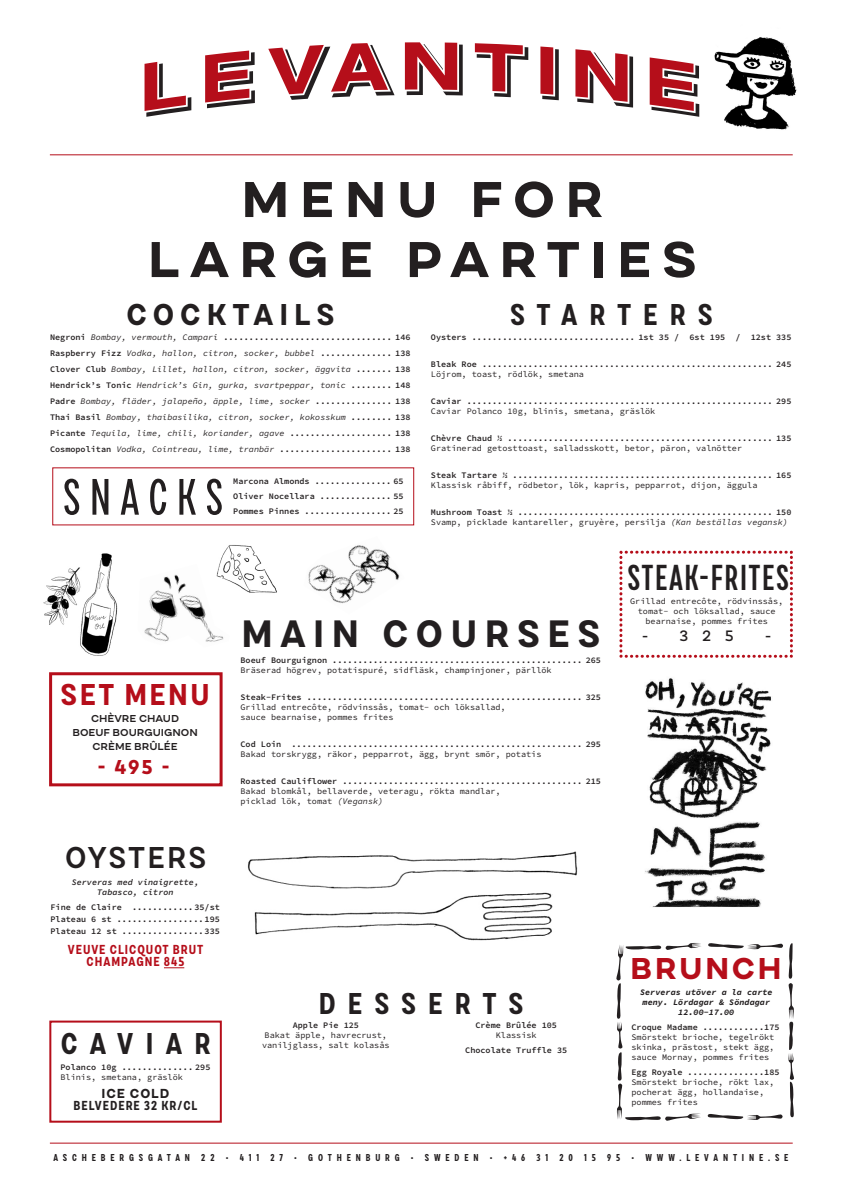
<style>
.page{position:relative;width:842px;height:1191px;background:#fff}
.page>*{position:absolute;margin:0;border:0;box-sizing:border-box;transform-origin:0 0}
.t1{font:500 51px "Draft H";letter-spacing:.18em;color:#231f20}
.t2{font:700 50px/60px "Draft A";letter-spacing:.2em;color:#231f20;text-align:center}
.t3{font:700 38px "Draft D";letter-spacing:.2em;color:#231f20}
.t4{font:600 36px "Draft H";letter-spacing:.04em;color:#231f20}
.t5{font:700 30px "Draft F";letter-spacing:.4em;color:#231f20}
.t6{font:700 30px "Draft D";letter-spacing:.2em;color:#231f20}
.t7{font:700 30px "Draft E";letter-spacing:.08em;color:#b50e1a}
.t8{font:600 30px "Draft D";letter-spacing:.065em;color:#231f20}
.t9{font:700 30px "Draft B";letter-spacing:.08em;color:#b50e1a}
.t10{font:700 20px "Draft C";color:#b50e1a}
.t11{font:500 15px "Draft A";color:#231f20}
.t12{font:700 13px/12px "Draft F";letter-spacing:.075em;color:#b50e1a;text-align:center}
.t13{font:700 13px "Draft F";letter-spacing:.075em;color:#231f20}
.t14{font:700 13px "Draft C";letter-spacing:.075em;color:#231f20}
.t15{font:700 10px "Draft G";letter-spacing:.485em;color:#231f20}
.t16{font:600 10px/14px "Draft A";color:#231f20;text-align:center}
.t17{font:8.5px/10px "Source Code Variable";color:#231f20}
.t18{font:italic 8.5px/16px "Source Code Variable";color:#231f20;text-align:center}
.s1{font-style:normal}
.s2{font-style:italic}
</style>
<div class="page">
<img style="left:645px;top:678px;width:126px;height:229px">
<svg style="left:164px;top:967px;width:20px;height:1px"></svg>
<div style="left:49px;top:672px;width:174px;height:114px;border:3px solid #b50e1a"></div>
<svg style="left:619px;top:550px;width:174px;height:108px"></svg>
<svg style="left:144px;top:62px;width:48px;height:55px"></svg>
<svg style="left:205px;top:50px;width:50px;height:59px"></svg>
<svg style="left:268px;top:42px;width:195px;height:58px"></svg>
<svg style="left:474px;top:43px;width:55px;height:55px"></svg>
<svg style="left:540px;top:46px;width:19px;height:55px"></svg>
<svg style="left:575px;top:49px;width:59px;height:59px"></svg>
<svg style="left:649px;top:57px;width:51px;height:60px"></svg>
<hr style="left:50px;top:1142px;width:743px;height:1px;background:#b50e1a">
<hr style="left:50px;top:154px;width:743px;height:1px;background:#b50e1a">
<svg style="left:708px;top:943px;width:86px;height:177px"></svg>
<svg style="left:616px;top:943px;width:85px;height:178px"></svg>
<img style="left:714px;top:37px;width:83px;height:93px">
<img style="left:144px;top:574px;width:80px;height:68px">
<img style="left:308px;top:545px;width:92px;height:59px">
<img style="left:208px;top:545px;width:69px;height:60px">
<img style="left:43px;top:553px;width:75px;height:103px">
<div style="left:49px;top:1020px;width:173px;height:102px;border:2px solid #b50e1a"></div>
<img style="left:247px;top:851px;width:331px;height:35px">
<img style="left:254px;top:886px;width:299px;height:55px">
<h2 class="t2" style="left:147px;top:170px;width:551px">MENU FOR<br>LARGE PARTIES</h2>
<h3 class="t6" style="left:126px;top:296px;width:210px">COCKTAILS</h3>
<p class="t18" style="left:50px;top:329px;width:362px;text-align:justify"><span class="s1">Negroni</span> Bombay, vermouth, Campari <span class="s1">................................. 146<br>Raspberry Fizz</span> Vodka, hallon, citron, socker, bubbel <span class="s1">.............. 138<br>Clover Club</span> Bombay, Lillet, hallon, citron, socker, äggvita <span class="s1">....... 138<br>Hendrick’s Tonic</span> Hendrick’s Gin, gurka, svartpeppar, tonic <span class="s1">........ 148<br>Padre</span> Bombay, fläder, jalapeño, äpple, lime, socker <span class="s1">............... 138<br>Thai Basil</span> Bombay, thaibasilika, citron, socker, kokosskum <span class="s1">........ 138<br>Picante</span> Tequila, lime, chili, koriander, agave <span class="s1">.................... 138<br>Cosmopolitan</span> Vodka, Cointreau, lime, tranbär <span class="s1">...................... 138</span></p>
<h1 class="t1" style="left:63px;top:468px;width:162px">SNACKS</h1>
<p class="t17" style="left:233px;top:474px;width:172px;line-height:15px;text-align:justify">Marcona Almonds ............... 65<br>Oliver Nocellara .............. 55<br>Pommes Pinnes ................. 25</p>
<h3 class="t5" style="left:510px;top:297px;width:204px">STARTERS</h3>
<p class="t17" style="left:431px;top:332px;width:362px">Oysters ................................ 1st 35 / 6st 195 / 12st 335</p>
<p class="t17" style="left:431px;top:359px;width:362px">Bleak Roe ......................................................... 245<br>Löjrom, toast, rödlök, smetana</p>
<p class="t17" style="left:431px;top:396px;width:362px">Caviar ............................................................ 295<br>Caviar Polanco 10g, blinis, smetana, gräslök</p>
<p class="t17" style="left:431px;top:433px;width:362px">Chèvre Chaud ½ .................................................... 135<br>Gratinerad getosttoast, salladsskott, betor, päron, valnötter</p>
<p class="t17" style="left:431px;top:470px;width:362px">Steak Tartare ½ ................................................... 165<br>Klassisk råbiff, rödbetor, lök, kapris, pepparrot, dijon, äggula</p>
<p class="t17" style="left:431px;top:507px;width:362px">Mushroom Toast ½ .................................................. 150<br>Svamp, picklade kantareller, gruyère, persilja <span class="s2">(Kan beställas vegansk)</span></p>
<h3 class="t4" style="left:627px;top:557px;width:163px">STEAK-FRITES</h3>
<h3 class="t7" style="left:61px;top:676px;width:151px">SET MENU</h3>
<p class="t16" style="left:72px;top:712px;width:127px">CHÈVRE CHAUD<br>BOEUF BOURGUIGNON<br>CRÈME BRÛLÉE</p>
<h3 class="t10" style="left:97px;top:754px;width:74px">- 495 -</h3>
<h3 class="t8" style="left:65px;top:839px;width:143px">OYSTERS</h3>
<p class="t18" style="left:72px;top:877px;width:129px;line-height:10.2px">Serveras med vinaigrette,<br>Tabasco, citron</p>
<p class="t17" style="left:51px;top:901px;width:171px;line-height:12px;text-align:justify">Fine de Claire ............ 35/st Plateau 6 st ................. 195<br>Plateau 12 st ................ 335</p>
<h3 class="t12" style="left:68px;top:944px;width:137px">VEUVE CLICQUOT BRUT<br>CHAMPAGNE 845</h3>
<h3 class="t5" style="left:61px;top:1025px;width:151px">CAVIAR</h3>
<p class="t17" style="left:61px;top:1062px;width:151px">Polanco 10g .............. 295<br>Blinis, smetana, gräslök</p>
<h3 class="t14" style="left:101px;top:1085px;width:70px">ICE COLD</h3>
<h3 class="t13" style="left:74px;top:1097px;width:125px">BELVEDERE 32 KR/CL</h3>
<h3 class="t3" style="left:241px;top:610px;width:361px">MAIN COURSES</h3>
<p class="t17" style="left:240px;top:655px;width:362px">Boeuf Bourguignon ................................................. 265<br>Bräserad högrev, potatispuré, sidfläsk, champinjoner, pärllök</p>
<p class="t17" style="left:240px;top:692px;width:362px">Steak-Frites ...................................................... 325<br>Grillad entrecôte, rödvinssås, tomat- och löksallad,<br>sauce bearnaise, pommes frites</p>
<p class="t17" style="left:240px;top:739px;width:362px">Cod Loin ......................................................... 295<br>Bakad torskrygg, räkor, pepparrot, ägg, brynt smör, potatis</p>
<p class="t17" style="left:240px;top:776px;width:362px">Roasted Cauliflower ............................................... 215<br>Bakad blomkål, bellaverde, veteragu, rökta mandlar,<br>picklad lök, tomat <span class="s2">(Vegansk)</span></p>
<p class="t17" style="left:630px;top:596px;width:154px;text-align:center">Grillad entrecôte, rödvinssås, tomat- och löksallad, sauce bearnaise, pommes frites</p>
<h3 class="t11" style="left:642px;top:626px;width:93px">- 325</h3>
<h3 class="t11" style="left:765px;top:626px;width:8px">-</h3>
<h3 class="t9" style="left:630px;top:950px;width:153px">BRUNCH</h3>
<h3 class="t5" style="left:319px;top:985px;width:206px">DESSERTS</h3>
<p class="t18" style="left:640px;top:987px;width:134px;line-height:10px">Serveras utöver a la carte meny. Lördagar &amp; Söndagar<br>12.00-17.00</p>
<p class="t17" style="left:631px;top:1022px;width:150px">Croque Madame ............175<br>Smörstekt brioche, tegelrökt skinka, prästost, stekt ägg, sauce Mornay, pommes frites</p>
<p class="t17" style="left:631px;top:1067px;width:150px">Egg Royale ...............185<br>Smörstekt brioche, rökt lax, pocherat ägg, hollandaise, pommes frites</p>
<p class="t17" style="left:262px;top:1021px;width:129px;text-align:center">Apple Pie 125<br>Bakat äpple, havrecrust, vaniljglass, salt kolasås</p>
<p class="t17" style="left:475px;top:1021px;width:83px;text-align:center">Crème Brûlée 105<br>Klassisk</p>
<p class="t17" style="left:465px;top:1046px;width:104px">Chocolate Truffle 35</p>
<p class="t15" style="left:53px;top:1151px;width:737px">ASCHEBERGSGATAN 22 • 411 27 • GOTHENBURG • SWEDEN • +46 31 20 15 95 • WWW.LEVANTINE.SE</p>
</div>
